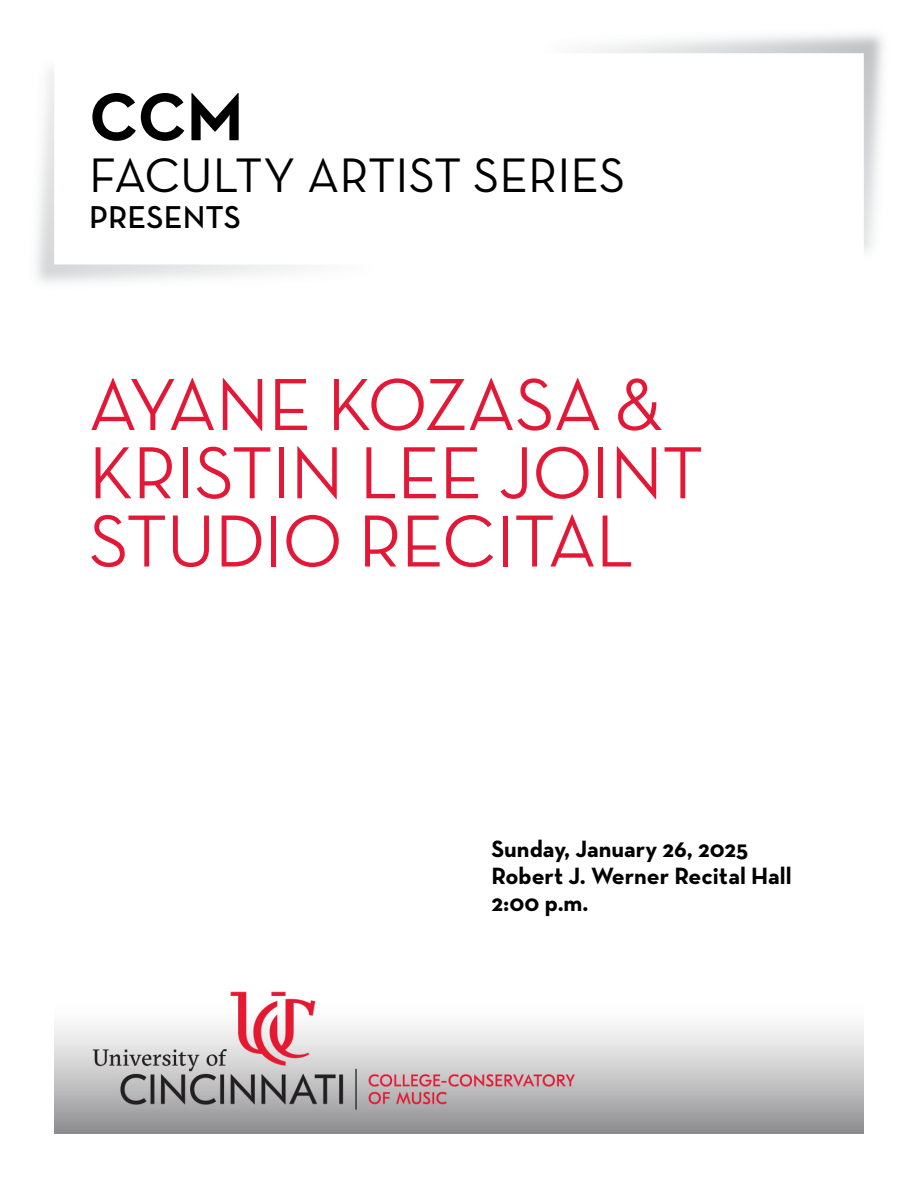
<style>
.page{position:relative;width:918px;height:1188px;background:#fff}
.page>*{position:absolute;margin:0;border:0;box-sizing:border-box;transform-origin:0 0}
.Concert_Title__H1{font:500 75px/68.2px "Neutra Disp";color:#e31837}
.Page_Intro__H1{font:700 68.7px "Neutra Text";color:#000}
.Page_Intro__H1-2{font:49.35px "Neutra Text";color:#000}
.Page_Intro__H1-3{font:600 32.25px "Neutra Text";color:#000}
.Date_Venue_Time__H3{font:700 24px "Neutra Text";color:#000}
</style>
<div class="page">
<img style="left:54px;top:991px;width:810px;height:143px">
<img style="left:589px;top:34px;width:294px;height:218px">
<h1 class="Page_Intro__H1" style="left:89px;top:74px;width:156px">CCM</h1>
<h1 class="Page_Intro__H1-2" style="left:89px;top:145px;width:538px">FACULTY ARTIST SERIES</h1>
<h1 class="Page_Intro__H1-3" style="left:89px;top:197px;width:153px">PRESENTS</h1>
<h1 class="Concert_Title__H1" style="left:89px;top:371px;width:615px">AYANE KOZASA &amp;<br>KRISTIN LEE JOINT<br>STUDIO RECITAL</h1>
<h3 class="Date_Venue_Time__H3" style="left:491px;top:834px;width:258px">Sunday, January 26, 2025</h3>
<h3 class="Date_Venue_Time__H3" style="left:491px;top:861px;width:302px">Robert J. Werner Recital Hall</h3>
<h3 class="Date_Venue_Time__H3" style="left:491px;top:888px;width:99px">2:00 p.m.</h3>
</div>
